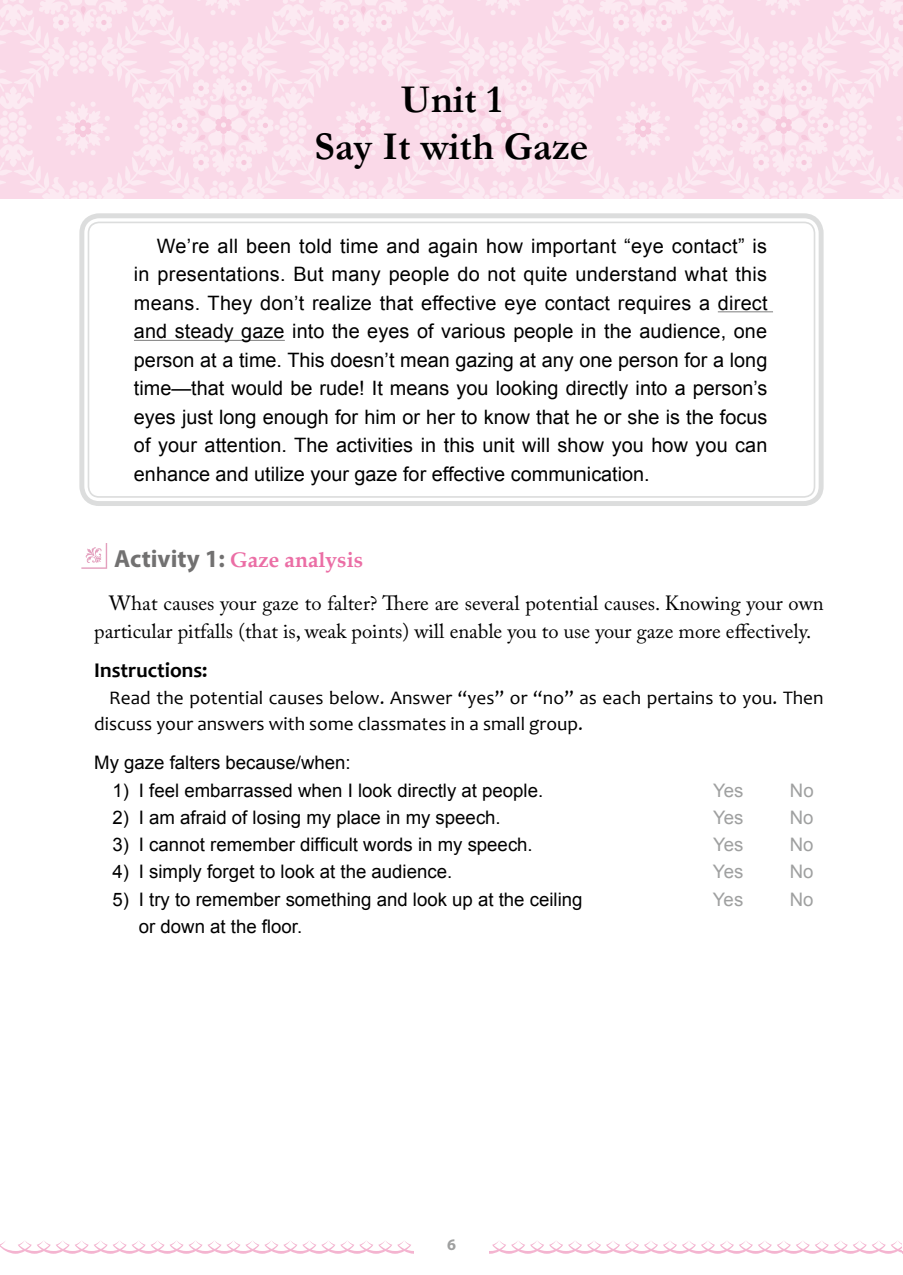
<style>
.page{position:relative;width:903px;height:1275px;background:#fff}
.page>*{position:absolute;margin:0;border:0;box-sizing:border-box;transform-origin:0 0}
.t1{font:700 39.73px/47.1px "Garamond";color:#000;text-align:center}
.t2{font:700 21px "Book Antiqua";color:#eb6ea5}
.t3{font:700 21px "Candara";color:#000}
.t4{font:20.47px/27.3px "Adobe Caslon Pro";color:#000}
.t5{font:19.78px/28.5px "Arial";color:#000;text-align:justify}
.t6{font:19.25px/26.1px "Candara";color:#000}
.t7{font:18.55px "Arial";color:#000}
.t8{font:18.55px "Arial";color:#9fa0a0}
.t9{font:700 16.1px "Myriad Pro";color:#9fa0a0}
.s1{font-family:"Myriad Pro";font-size:24.85px;color:#727171}
</style>
<div class="page">
<div style="left:0;top:0;width:903px;height:198px;background:linear-gradient(to right,#fbdfeb,#fbdfeb)"></div>
<svg style="left:0;top:1240px;width:903px;height:14px"></svg>
<div style="left:414px;top:1236px;width:75px;height:20px;background:#fff"></div>
<svg style="left:81px;top:543px;width:26px;height:26px"></svg>
<hr style="left:718px;top:311px;width:55px;height:1px;background:#7d7d7d">
<hr style="left:134px;top:340px;width:151px;height:1px;background:#7d7d7d">
<div style="left:79px;top:213px;width:744px;height:293px;border:5px solid #dcdddd;border-radius:17px"></div>
<div style="left:88px;top:222px;width:727px;height:276px;border:2px solid #dcdddd;border-radius:11px"></div>
<h1 class="t1" style="left:314px;top:76px;width:275px">Unit 1<br>Say It with Gaze</h1>
<p class="t5" style="left:134px;top:232px;width:635px;text-indent:23px">We’re all been told time and again how important “eye contact” is in presentations. But many people do not quite understand what this means. They don’t realize that effective eye contact requires a direct and steady gaze into the eyes of various people in the audience, one person at a time. This doesn’t mean gazing at any one person for a long time—that would be rude! It means you looking directly into a person’s eyes just long enough for him or her to know that he or she is the focus of your attention. The activities in this unit will show you how you can enhance and utilize your gaze for effective communication.</p>
<p class="t2" style="left:114px;top:545px;width:250px"><span class="s1">Activity 1:</span> Gaze analysis</p>
<p class="t4" style="left:94px;top:590px;width:731px;text-indent:15px">What causes your gaze to falter? There are several potential causes. Knowing your own particular pitfalls (that is, weak points) will enable you to use your gaze more effectively.</p>
<p class="t3" style="left:94px;top:657px;width:115px">Instructions:</p>
<p class="t6" style="left:94px;top:684px;width:731px;text-indent:15px">Read the potential causes below. Answer “yes” or “no” as each pertains to you. Then discuss your answers with some classmates in a small group.</p>
<p class="t7" style="left:94px;top:751px;width:258px">My gaze falters because/when:</p>
<p class="t7" style="left:112px;top:778px;width:432px">1) I feel embarrassed when I look directly at people.</p>
<p class="t8" style="left:713px;top:778px;width:32px">Yes</p>
<p class="t8" style="left:790px;top:778px;width:25px">No</p>
<p class="t7" style="left:112px;top:805px;width:390px">2) I am afraid of losing my place in my speech.</p>
<p class="t8" style="left:713px;top:805px;width:32px">Yes</p>
<p class="t8" style="left:790px;top:805px;width:25px">No</p>
<p class="t7" style="left:112px;top:832px;width:422px">3) I cannot remember difficult words in my speech.</p>
<p class="t8" style="left:713px;top:832px;width:32px">Yes</p>
<p class="t8" style="left:790px;top:832px;width:25px">No</p>
<p class="t7" style="left:112px;top:860px;width:341px">4) I simply forget to look at the audience.</p>
<p class="t8" style="left:713px;top:860px;width:32px">Yes</p>
<p class="t8" style="left:790px;top:860px;width:25px">No</p>
<p class="t7" style="left:112px;top:887px;width:472px">5) I try to remember something and look up at the ceiling</p>
<p class="t8" style="left:713px;top:887px;width:32px">Yes</p>
<p class="t8" style="left:790px;top:887px;width:25px">No</p>
<p class="t7" style="left:139px;top:914px;width:165px">or down at the floor.</p>
<p class="t9" style="left:447px;top:1234px;width:10px">6</p>
</div>
